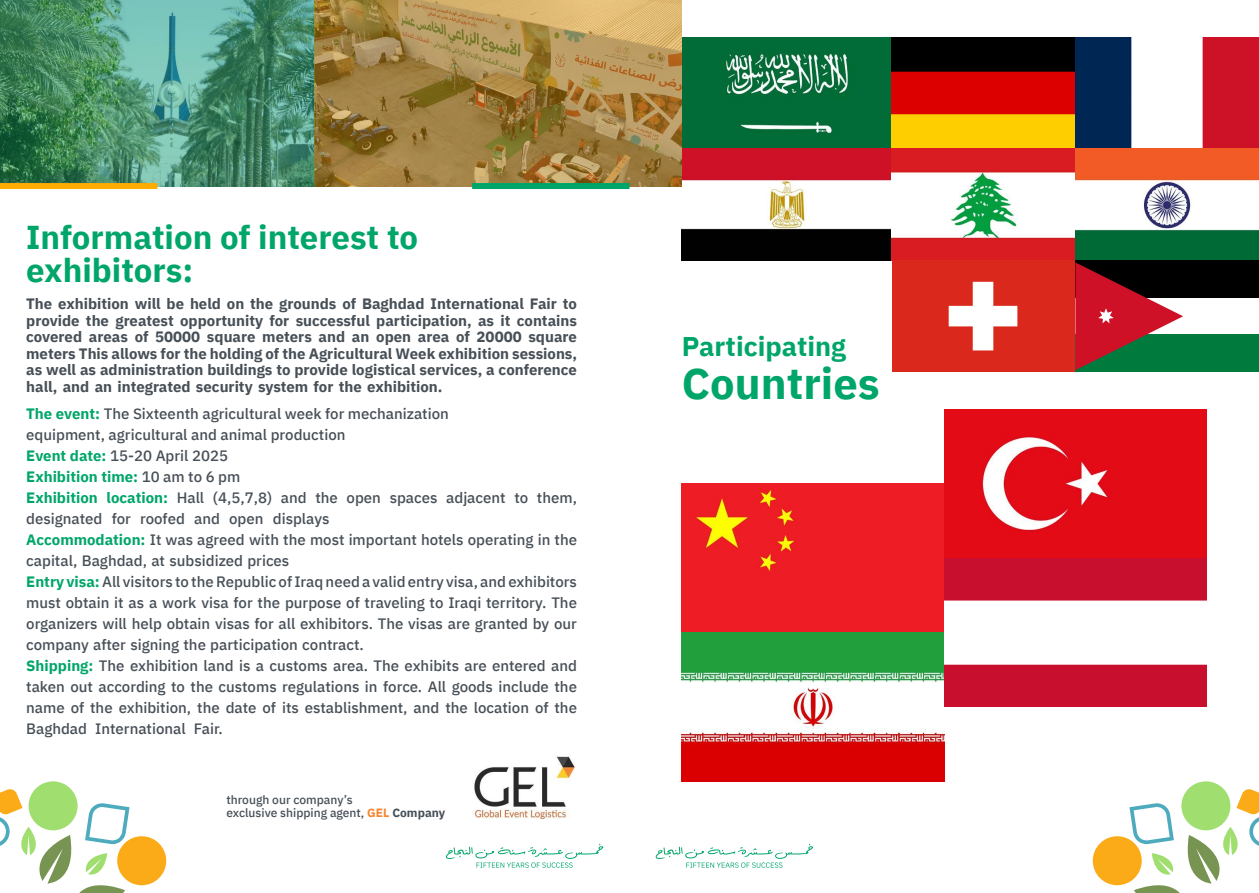
<style>
.page{position:relative;width:1259px;height:893px;background:#fff}
.page>*{position:absolute;margin:0;border:0;box-sizing:border-box;transform-origin:0 0}
.t1{font:700 43.5px "IBM Plex Sans";color:#00a669}
.t2{font:700 33px/33px "IBM Plex Sans";color:#00a669}
.t3{font:700 27px "IBM Plex Sans";color:#00a669}
.t4{font:500 15px/21px "IBM Plex Sans";color:#474f57}
.t5{font:700 15px/16.5px "IBM Plex Sans";color:#474f57;text-align:justify}
.t6{font:500 12px/13.5px "IBM Plex Sans";color:#474f57}
.s1{font-weight:700;color:#00a669}
.s2{font-weight:700;color:#f68630}
.s3{font-weight:700}
</style>
<div class="page">
<svg style="left:656px;top:844px;width:157px;height:24px"></svg>
<svg style="left:446px;top:844px;width:157px;height:24px"></svg>
<div style="left:29px;top:781px;width:49px;height:49px;background:#a1de70;border-radius:50%"></div>
<div style="left:117px;top:836px;width:49px;height:49px;background:#faab17;border-radius:50%"></div>
<svg style="left:0;top:788px;width:129px;height:105px"></svg>
<div style="left:1181px;top:781px;width:49px;height:49px;background:#a1de70;border-radius:50%"></div>
<div style="left:1092px;top:836px;width:49px;height:49px;background:#faab17;border-radius:50%"></div>
<svg style="left:1129px;top:788px;width:130px;height:105px"></svg>
<img style="left:682px;top:37px;width:209px;height:112px">
<svg style="left:682px;top:149px;width:209px;height:111px"></svg>
<img style="left:891px;top:37px;width:184px;height:112px">
<img style="left:891px;top:149px;width:184px;height:111px">
<div style="left:891px;top:260px;width:210px;height:112px;background:#da291c"></div>
<img style="left:948px;top:281px;width:70px;height:70px">
<img style="left:1075px;top:37px;width:184px;height:112px">
<svg style="left:1075px;top:149px;width:184px;height:111px"></svg>
<div style="left:1075px;top:260px;width:184px;height:38px;background:#000"></div>
<div style="left:1075px;top:335px;width:184px;height:37px;background:#007a3d"></div>
<svg style="left:1075px;top:262px;width:108px;height:108px"></svg>
<div style="left:682px;top:484px;width:262px;height:148px;background:#ee1c25"></div>
<svg style="left:682px;top:632px;width:262px;height:149px"></svg>
<img style="left:944px;top:409px;width:262px;height:149px">
<svg style="left:944px;top:558px;width:262px;height:149px;fill:#c8102e"></svg>
<img style="left:472px;top:757px;width:103px;height:62px">
<svg style="left:0;top:0;width:315px;height:186px;background:#4d9172"></svg>
<svg style="left:315px;top:0;width:367px;height:186px;background:#a88849"></svg>
<div style="left:0;top:183px;width:157px;height:6px;background:#ffab00"></div>
<div style="left:472px;top:183px;width:157px;height:6px;background:#00a669"></div>
<h2 class="t2" style="left:26px;top:218px;width:393px">Information of interest to exhibitors:</h2>
<p class="t5" style="left:26px;top:295px;width:552px">The exhibition will be held on the grounds of Baghdad International Fair to provide the greatest opportunity for successful participation, as it contains covered areas of 50000 square meters and an open area of 20000 square meters This allows for the holding of the Agricultural Week exhibition sessions, as well as administration buildings to provide logistical services, a conference hall, and an integrated security system for the exhibition.</p>
<p class="t4" style="left:26px;top:402px;width:552px"><span class="s1">The event:</span> The Sixteenth agricultural week for mechanization<br>equipment, agricultural and animal production<br><span class="s1">Event date:</span> 15-20 April 2025<br><span class="s1">Exhibition time:</span> 10 am to 6 pm<br><span class="s1">Exhibition location:</span> Hall (4,5,7,8) and the open spaces adjacent to them, designated for roofed and open displays<br><span class="s1">Accommodation:</span> It was agreed with the most important hotels operating in the capital, Baghdad, at subsidized prices<br><span class="s1">Entry visa:</span>All visitors to the Republic of Iraq need a valid entry visa, and exhibitors must obtain it as a work visa for the purpose of traveling to Iraqi territory. The organizers will help obtain visas for all exhibitors. The visas are granted by our company after signing the participation contract.<br><span class="s1">Shipping:</span> The exhibition land is a customs area. The exhibits are entered and taken out according to the customs regulations in force. All goods include the name of the exhibition, the date of its establishment, and the location of the Baghdad International Fair.</p>
<p class="t6" style="left:226px;top:792px;width:220px">through our company’s<br>exclusive shipping agent, <span class="s2">GEL</span> <span class="s3">Company</span></p>
<h3 class="t3" style="left:682px;top:325px;width:166px">Participating</h3>
<h1 class="t1" style="left:682px;top:349px;width:199px">Countries</h1>
</div>
